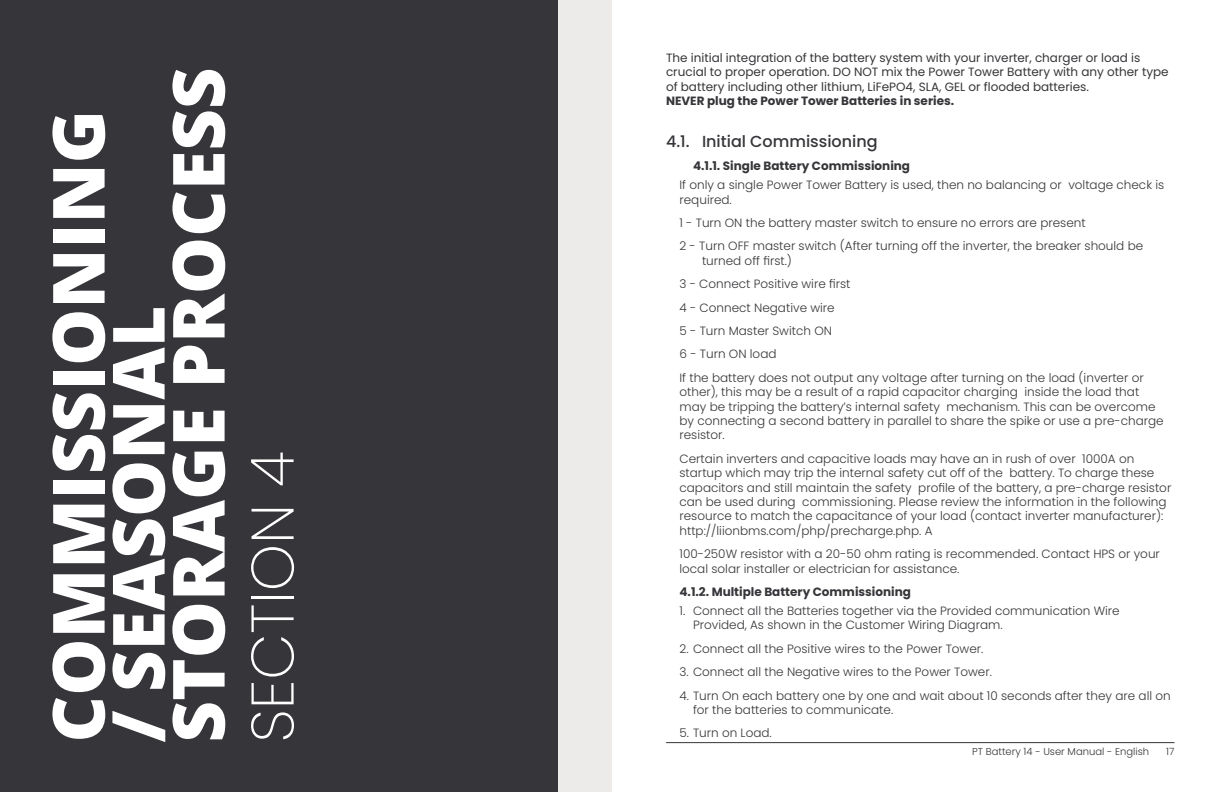
<style>
.page{position:relative;width:1224px;height:792px;background:#fff}
.page>*{position:absolute;margin:0;border:0;box-sizing:border-box;transform-origin:0 0}
.Section_header{font:800 72px/60px "Open Sans";color:#fff}
.paragraph{font:200 60px "Poppins";color:#fff}
.Sub_section_header_1{font:500 16px "Poppins";color:#363539}
.paragraph-2{font:300 12px/14.4px "Poppins";color:#363539}
.paragraph-3{font:12px/14.4px "Poppins";color:#363539}
.Sub_section_header_1-2{font:700 12px "Poppins";color:#363539}
.t1{font:300 10px "Poppins";color:#363539}
.s1{font-weight:700}
</style>
<div class="page">
<hr style="left:666px;top:742px;width:508px;height:1px;background:#363539">
<div style="left:0;top:0;width:558px;height:792px;background:#363539"></div>
<div style="left:558px;top:0;width:54px;height:792px;background:#edebe9"></div>
<p class="Section_header" style="left:45px;top:742px;width:676px;rotate:-90deg">COMMISSIONING / SEASONAL<br>STORAGE PROCESS</p>
<p class="paragraph" style="left:238px;top:742px;width:293px;rotate:-90deg">SECTION 4</p>
<p class="paragraph-3" style="left:666px;top:51px;width:504px">The initial integration of the battery system with your inverter, charger or load is crucial to proper operation. DO NOT mix the Power Tower Battery with any other type of battery including other lithium, LiFePO4, SLA, GEL or flooded batteries.<br><span class="s1">NEVER plug the Power Tower Batteries in series.</span></p>
<p class="Sub_section_header_1" style="left:666px;top:132px;width:213px">4.1. Initial Commissioning</p>
<p class="Sub_section_header_1-2" style="left:693px;top:159px;width:219px">4.1.1. Single Battery Commissioning</p>
<p class="paragraph-2" style="left:680px;top:178px;width:486px">If only a single Power Tower Battery is used, then no balancing or voltage check is required.</p>
<p class="paragraph-2" style="left:680px;top:216px;width:408px">1 - Turn ON the battery master switch to ensure no errors are present</p>
<p class="paragraph-2" style="left:702px;top:239px;width:443px;text-indent:-22px">2 - Turn OFF master switch (After turning off the inverter, the breaker should be turned off first.)</p>
<p class="paragraph-2" style="left:680px;top:277px;width:172px">3 - Connect Positive wire first</p>
<p class="paragraph-2" style="left:680px;top:300px;width:157px">4 - Connect Negative wire</p>
<p class="paragraph-2" style="left:680px;top:324px;width:154px">5 - Turn Master Switch ON</p>
<p class="paragraph-2" style="left:680px;top:347px;width:99px">6 - Turn ON load</p>
<p class="paragraph-2" style="left:680px;top:371px;width:486px">If the battery does not output any voltage after turning on the load (inverter or other), this may be a result of a rapid capacitor charging inside the load that may be tripping the battery’s internal safety mechanism. This can be overcome by connecting a second battery in parallel to share the spike or use a pre-charge resistor.</p>
<p class="paragraph-2" style="left:680px;top:452px;width:493px">Certain inverters and capacitive loads may have an in rush of over 1000A on startup which may trip the internal safety cut off of the battery. To charge these capacitors and still maintain the safety profile of the battery, a pre-charge resistor can be used during commissioning. Please review the information in the following resource to match the capacitance of your load (contact inverter manufacturer): http://liionbms.com/php/precharge.php. A</p>
<p class="paragraph-2" style="left:680px;top:547px;width:482px">100-250W resistor with a 20-50 ohm rating is recommended. Contact HPS or your local solar installer or electrician for assistance.</p>
<p class="Sub_section_header_1-2" style="left:680px;top:585px;width:233px">4.1.2. Multiple Battery Commissioning</p>
<p class="paragraph-2" style="left:693px;top:604px;width:428px;text-indent:-14px">1. Connect all the Batteries together via the Provided communication Wire<br>Provided, As shown in the Customer Wiring Diagram.</p>
<p class="paragraph-2" style="left:680px;top:641px;width:305px">2. Connect all the Positive wires to the Power Tower.</p>
<p class="paragraph-2" style="left:680px;top:665px;width:314px">3. Connect all the Negative wires to the Power Tower.</p>
<p class="paragraph-2" style="left:693px;top:688px;width:479px;text-indent:-14px">4. Turn On each battery one by one and wait about 10 seconds after they are all on for the batteries to communicate.</p>
<p class="paragraph-2" style="left:680px;top:726px;width:94px">5. Turn on Load.</p>
<p class="t1" style="left:972px;top:746px;width:179px">PT Battery 14 - User Manual - English</p>
<p class="t1" style="left:1166px;top:746px;width:10px">17</p>
</div>
